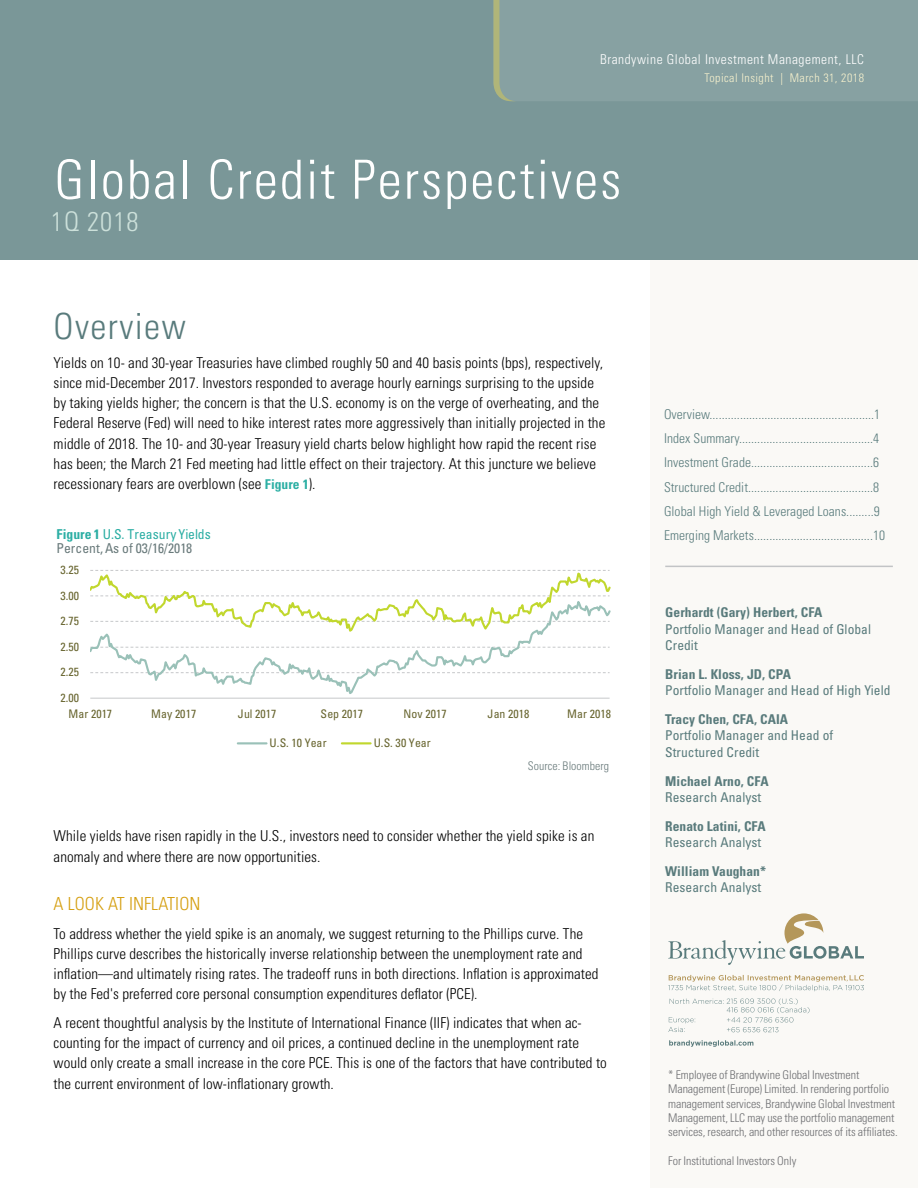
<style>
.page{position:relative;width:918px;height:1188px;background:#fff}
.page>*{position:absolute;margin:0;border:0;box-sizing:border-box;transform-origin:0 0}
.t1{font:300 condensed 54px "Univers LT Std";letter-spacing:.04em;color:#fff}
.t2{font:300 condensed 36px "Univers LT Std";letter-spacing:.04em;color:#597b7c}
.t3{font:300 condensed 27px "Univers LT Std";letter-spacing:.04em;color:#cce0da}
.t4{font:300 condensed 18px "Univers LT Std";letter-spacing:.005em;color:#d59f10}
.t5{font:300 condensed 15px/20.2px "Univers LT Std";letter-spacing:.005em;color:#000}
.t6{font:condensed 13.65px "Univers LT Std";color:#2caea4}
.t7{font:condensed 13.65px "Univers LT Std";color:#697a7b}
.t8{font:300 condensed 13.5px/24.3px "Univers LT Std";letter-spacing:.005em;color:#597b7c}
.t9{font:condensed 13.5px/16.2px "Univers LT Std";letter-spacing:.005em;color:#597b7c}
.t10{font:700 condensed 13.5px "Univers LT Std";letter-spacing:.005em;color:#597b7c}
.t11{font:300 condensed 13.5px "Univers LT Std";letter-spacing:.04em;color:#fff}
.t12{font:300 condensed 12px/14.4px "Univers LT Std";letter-spacing:-.005em;color:#6d6e71}
.t13{font:300 condensed 12px "Univers LT Std";letter-spacing:.04em;color:#f6f1cd}
.t14{font:condensed 11.85px "Univers LT Std";letter-spacing:.01em;color:#67642e}
.t15{font:300 condensed 11.85px "Univers LT Std";letter-spacing:.01em;color:#697a7b}
.s1{font-weight:700;font-size:13.5px;color:#2cafa4}
.s2{font-weight:700}
</style>
<div class="page">
<div style="left:650px;top:260px;width:268px;height:928px;background:#faf9f6"></div>
<div style="left:0;top:0;width:918px;height:260px;background:#7a9798"></div>
<div style="left:493px;top:0;width:425px;height:101px;background:#87a1a2"></div>
<hr style="left:90px;top:698px;width:520px;height:1px;background:#c6c8ca">
<svg style="left:90px;top:635px;width:520px;height:63px"></svg>
<svg style="left:90px;top:570px;width:521px;height:65px"></svg>
<hr style="left:238px;top:742px;width:29px;height:2px;background:#9ac1b8">
<hr style="left:342px;top:742px;width:29px;height:2px;background:#c1d72e">
<svg style="left:668px;top:913px;width:196px;height:52px"></svg>
<svg style="left:669px;top:1040px;width:84px;height:7px"></svg>
<svg style="left:668px;top:999px;width:142px;height:33px"></svg>
<svg style="left:668px;top:975px;width:196px;height:16px"></svg>
<hr style="left:665px;top:566px;width:228px;height:1px;background:#c2c4c6">
<p class="t11" style="left:600px;top:51px;width:265px">Brandywine Global Investment Management, LLC</p>
<h1 class="t1" style="left:54px;top:147px;width:568px">Global Credit Perspectives</h1>
<h3 class="t3" style="left:51px;top:205px;width:89px">1Q 2018</h3>
<h2 class="t2" style="left:54px;top:305px;width:134px">Overview</h2>
<p class="t5" style="left:54px;top:352px;width:553px">Yields on 10- and 30-year Treasuries have climbed roughly 50 and 40 basis points (bps), respectively, since mid-December 2017. Investors responded to average hourly earnings surprising to the upside by taking yields higher; the concern is that the U.S. economy is on the verge of overheating, and the Federal Reserve (Fed) will need to hike interest rates more aggressively than initially projected in the middle of 2018. The 10- and 30-year Treasury yield charts below highlight how rapid the recent rise has been; the March 21 Fed meeting had little effect on their trajectory. At this juncture we believe recessionary fears are overblown (see <span class="s1">Figure 1</span>).</p>
<p class="t6" style="left:57px;top:525px;width:156px"><span class="s2">Figure 1</span> U.S. Treasury Yields</p>
<p class="t7" style="left:57px;top:540px;width:137px">Percent, As of 03/16/2018</p>
<p class="t14" style="left:61px;top:562px;width:20px">3.25</p>
<p class="t14" style="left:61px;top:588px;width:20px">3.00</p>
<p class="t14" style="left:61px;top:614px;width:20px">2.75</p>
<p class="t14" style="left:61px;top:639px;width:20px">2.50</p>
<p class="t14" style="left:61px;top:665px;width:20px">2.25</p>
<p class="t14" style="left:61px;top:690px;width:20px">2.00</p>
<p class="t14" style="left:69px;top:706px;width:45px">Mar 2017</p>
<p class="t14" style="left:151px;top:706px;width:47px">May 2017</p>
<p class="t14" style="left:238px;top:706px;width:40px">Jul 2017</p>
<p class="t14" style="left:321px;top:706px;width:44px">Sep 2017</p>
<p class="t14" style="left:404px;top:706px;width:44px">Nov 2017</p>
<p class="t14" style="left:488px;top:706px;width:43px">Jan 2018</p>
<p class="t14" style="left:567px;top:706px;width:45px">Mar 2018</p>
<p class="t14" style="left:270px;top:735px;width:59px">U.S. 10 Year</p>
<p class="t14" style="left:374px;top:735px;width:59px">U.S. 30 Year</p>
<p class="t15" style="left:528px;top:758px;width:83px">Source: Bloomberg</p>
<p class="t5" style="left:54px;top:826px;width:542px">While yields have risen rapidly in the U.S., investors need to consider whether the yield spike is an anomaly and where there are now opportunities.</p>
<p class="t4" style="left:54px;top:893px;width:148px">A LOOK AT INFLATION</p>
<p class="t5" style="left:54px;top:923px;width:546px">To address whether the yield spike is an anomaly, we suggest returning to the Phillips curve. The Phillips curve describes the historically inverse relationship between the unemployment rate and inflation—and ultimately rising rates. The tradeoff runs in both directions. Inflation is approximated by the Fed's preferred core personal consumption expenditures deflator (PCE).</p>
<p class="t5" style="left:54px;top:1012px;width:555px">A recent thoughtful analysis by the Institute of International Finance (IIF) indicates that when ac&shy;counting for the impact of currency and oil prices, a continued decline in the unemployment rate would only create a small increase in the core PCE. This is one of the factors that have contributed to the current environment of low-inflationary growth.</p>
<p class="t13" style="left:704px;top:71px;width:161px">Topical Insight | March 31, 2018</p>
<p class="t8" style="left:664px;top:402px;width:223px">Overview......................................................1<br>Index Summary............................................4<br>Investment Grade........................................6<br>Structured Credit.........................................8<br>Global High Yield &amp; Leveraged Loans.........9<br>Emerging Markets.......................................10</p>
<p class="t10" style="left:665px;top:604px;width:159px">Gerhardt (Gary) Herbert, CFA</p>
<p class="t9" style="left:665px;top:620px;width:207px">Portfolio Manager and Head of Global<br>Credit</p>
<p class="t10" style="left:665px;top:666px;width:127px">Brian L. Kloss, JD, CPA</p>
<p class="t9" style="left:665px;top:682px;width:227px">Portfolio Manager and Head of High Yield</p>
<p class="t10" style="left:665px;top:711px;width:124px">Tracy Chen, CFA, CAIA</p>
<p class="t9" style="left:665px;top:727px;width:169px">Portfolio Manager and Head of<br>Structured Credit</p>
<p class="t10" style="left:665px;top:773px;width:105px">Michael Arno, CFA</p>
<p class="t9" style="left:665px;top:789px;width:98px">Research Analyst</p>
<p class="t10" style="left:665px;top:818px;width:102px">Renato Latini, CFA</p>
<p class="t9" style="left:665px;top:834px;width:98px">Research Analyst</p>
<p class="t10" style="left:665px;top:863px;width:102px">William Vaughan*</p>
<p class="t9" style="left:665px;top:879px;width:98px">Research Analyst</p>
<p class="t12" style="left:668px;top:1067px;width:231px">* Employee of Brandywine Global Investment Management (Europe) Limited. In rendering portfolio management services, Brandywine Global Investment Management, LLC may use the portfolio management services, research, and other resources of its affiliates.</p>
<p class="t12" style="left:668px;top:1154px;width:130px">For Institutional Investors Only</p>
</div>
